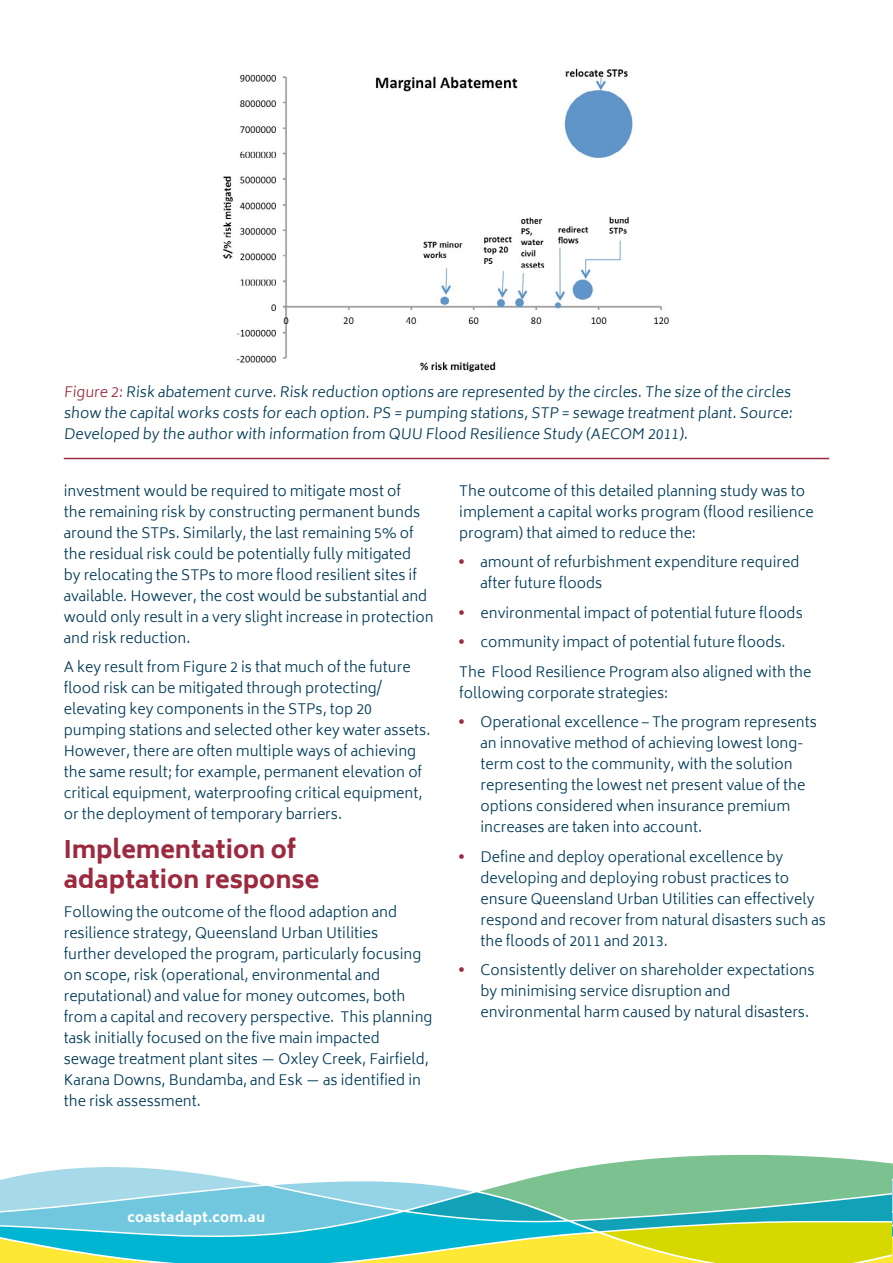
<style>
.page{position:relative;width:893px;height:1263px;background:#fff}
.page>*{position:absolute;margin:0;border:0;box-sizing:border-box;transform-origin:0 0}
.t1{font:800 24px/30px "Biryani";color:#9c2a3f}
.t2{font:300 14.25px/21px "Biryani";color:#003a57}
.t3{font:800 13.5px "Biryani";letter-spacing:.02em;color:#fff}
.s1{color:#9c2a3f}
.s2{font-weight:800;color:#9c2a3f}
</style>
<div class="page">
<svg style="left:0;top:1154px;width:893px;height:109px"></svg>
<img style="left:222px;top:68px;width:447px;height:304px">
<hr style="left:64px;top:458px;width:765px;height:1px;background:#9c2a3f">
<p class="t2" style="left:64px;top:381px;width:732px;text-align:justify"><span class="s1">Figure 2:</span> Risk abatement curve. Risk reduction options are represented by the circles. The size of the circles show the capital works costs for each option. PS = pumping stations, STP = sewage treatment plant. Source:<br>Developed by the author with information from QUU Flood Resilience Study (AECOM 2011).</p>
<p class="t2" style="left:64px;top:480px;width:371px">investment would be required to mitigate most of<br>the remaining risk by constructing permanent bunds around the STPs. Similarly, the last remaining 5% of the residual risk could be potentially fully mitigated<br>by relocating the STPs to more flood resilient sites if available. However, the cost would be substantial and would only result in a very slight increase in protection and risk reduction.</p>
<p class="t2" style="left:64px;top:657px;width:368px">A key result from Figure 2 is that much of the future flood risk can be mitigated through protecting/ elevating key components in the STPs, top 20 pumping stations and selected other key water assets.<br>However, there are often multiple ways of achieving the same result; for example, permanent elevation of critical equipment, waterproofing critical equipment, or the deployment of temporary barriers.</p>
<h1 class="t1" style="left:64px;top:834px;width:257px">Implementation of adaptation response</h1>
<p class="t2" style="left:64px;top:902px;width:370px">Following the outcome of the flood adaption and resilience strategy, Queensland Urban Utilities<br>further developed the program, particularly focusing on scope, risk (operational, environmental and reputational) and value for money outcomes, both from a capital and recovery perspective. This planning task initially focused on the five main impacted sewage treatment plant sites — Oxley Creek, Fairfield, Karana Downs, Bundamba, and Esk — as identified in the risk assessment.</p>
<p class="t2" style="left:459px;top:480px;width:356px">The outcome of this detailed planning study was to implement a capital works program (flood resilience program) that aimed to reduce the:</p>
<p class="t2" style="left:480px;top:552px;width:320px;text-indent:-21px"><span class="s2">•</span> amount of refurbishment expenditure required after future floods</p>
<p class="t2" style="left:459px;top:602px;width:345px"><span class="s2">•</span> environmental impact of potential future floods</p>
<p class="t2" style="left:459px;top:628px;width:354px;line-height:29.5px"><span class="s2">•</span> community impact of potential future floods.<br>The Flood Resilience Program also aligned with the</p>
<p class="t2" style="left:459px;top:682px;width:211px">following corporate strategies:</p>
<p class="t2" style="left:480px;top:712px;width:338px;text-indent:-21px"><span class="s2">•</span> Operational excellence – The program represents an innovative method of achieving lowest long&shy;term cost to the community, with the solution representing the lowest net present value of the options considered when insurance premium increases are taken into account.</p>
<p class="t2" style="left:480px;top:846px;width:347px;text-indent:-21px"><span class="s2">•</span> Define and deploy operational excellence by developing and deploying robust practices to ensure Queensland Urban Utilities can effectively respond and recover from natural disasters such as the floods of 2011 and 2013.</p>
<p class="t2" style="left:480px;top:960px;width:336px;text-indent:-21px"><span class="s2">•</span> Consistently deliver on shareholder expectations by minimising service disruption and environmental harm caused by natural disasters.</p>
<p class="t3" style="left:128px;top:1209px;width:139px">coastadapt.com.au</p>
</div>
